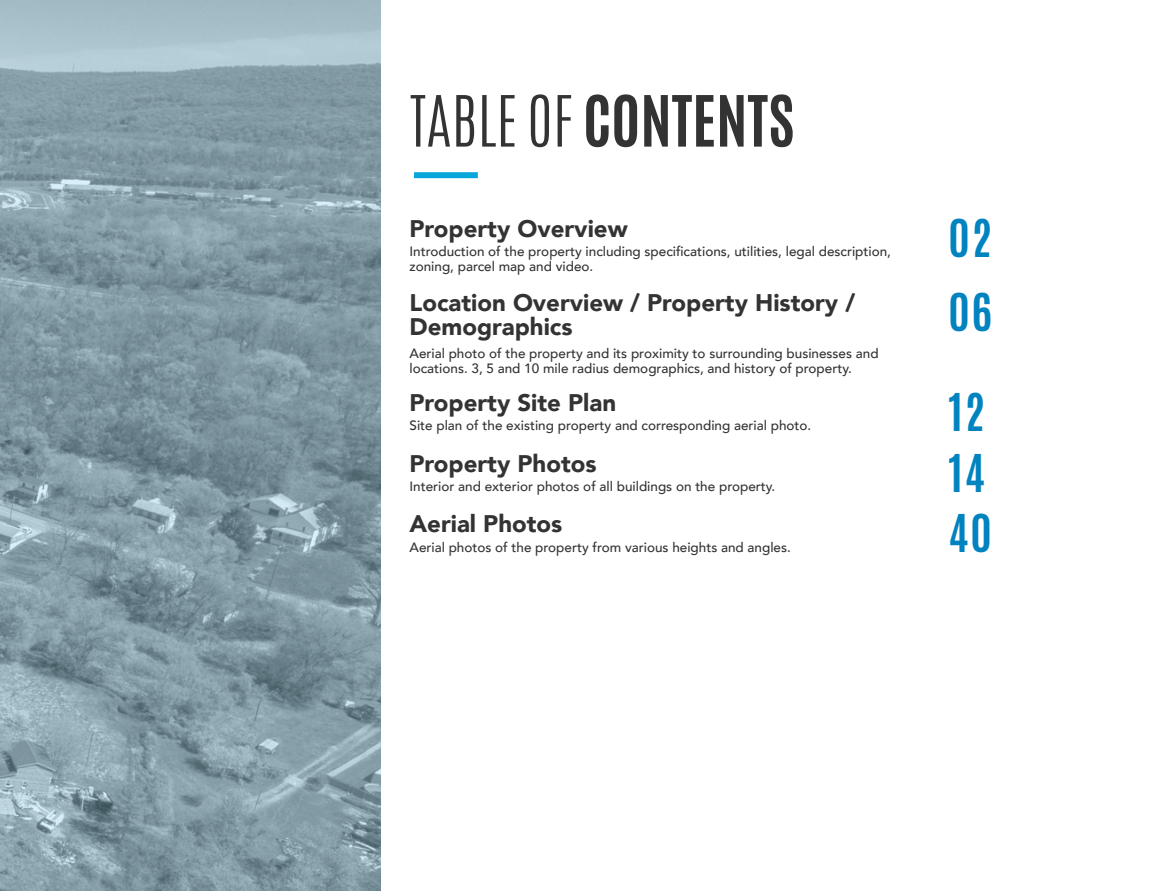
<style>
.page{position:relative;width:1161px;height:891px;background:#fff}
.page>*{position:absolute;margin:0;border:0;box-sizing:border-box;transform-origin:0 0}
.t1{font:700 60px "Antonio";color:#333334}
.t2{font:700 43.5px/60.3px "Antonio";letter-spacing:.04em;color:#0083bf}
.t3{font:900 24px/24px "Avenir";color:#333334}
.t4{font:500 13.5px/15px "Avenir";color:#333334}
.s1{font-weight:300}
</style>
<div class="page">
<svg style="left:0;top:0;width:381px;height:891px;background:#849da6"></svg>
<div style="left:414px;top:172px;width:64px;height:6px;background:#08a6db"></div>
<h1 class="t1" style="left:410px;top:76px;width:387px"><span class="s1">TABLE OF</span> CONTENTS</h1>
<h3 class="t3" style="left:410px;top:216px;width:220px">Property Overview</h3>
<p class="t4" style="left:410px;top:243px;width:483px">Introduction of the property including specifications, utilities, legal description, zoning, parcel map and video.</p>
<h3 class="t3" style="left:410px;top:290px;width:447px">Location Overview / Property History /<br>Demographics</h3>
<p class="t4" style="left:410px;top:345px;width:471px">Aerial photo of the property and its proximity to surrounding businesses and locations. 3, 5 and 10 mile radius demographics, and history of property.</p>
<h3 class="t3" style="left:410px;top:390px;width:208px">Property Site Plan</h3>
<p class="t4" style="left:410px;top:417px;width:403px">Site plan of the existing property and corresponding aerial photo.</p>
<h3 class="t3" style="left:410px;top:451px;width:189px">Property Photos</h3>
<h3 class="t3" style="left:410px;top:511px;width:154px">Aerial Photos</h3>
<p class="t4" style="left:410px;top:479px;width:367px">Interior and exterior photos of all buildings on the property.</p>
<p class="t4" style="left:410px;top:539px;width:383px">Aerial photos of the property from various heights and angles.</p>
<h2 class="t2" style="left:949px;top:209px;width:45px">02</h2>
<h2 class="t2" style="left:949px;top:283px;width:45px">06</h2>
<h2 class="t2" style="left:949px;top:383px;width:38px">12</h2>
<h2 class="t2" style="left:949px;top:444px;width:45px">14<br>40</h2>
</div>
